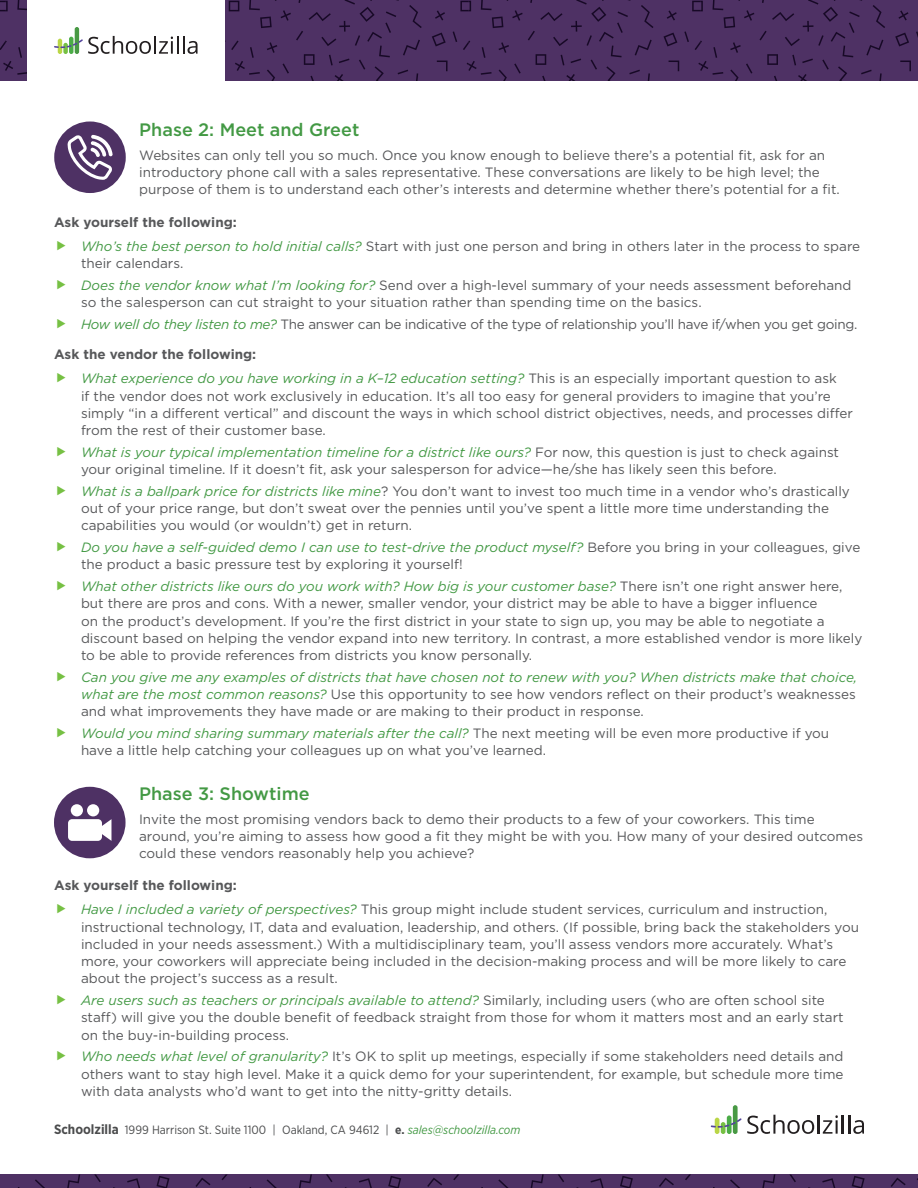
<style>
.page{position:relative;width:918px;height:1188px;background:#fff}
.page>*{position:absolute;margin:0;border:0;box-sizing:border-box;transform-origin:0 0}
.t1{font:500 18px "Gotham";color:#439944}
.t2{font:13.5px/17.2px "Gotham";color:#57585a}
.t3{font:italic 13.5px/24px "Gotham";color:#439944}
.t4{font:12px "Gotham Narrow";color:#4b4c4d}
.s1{font-weight:700}
.s2{font-style:italic;color:#439944}
.s3{font-weight:700;font-style:normal;color:#57585a}
.s4{font-style:normal;color:#57585a}
.s5{font-weight:700;font-size:13.5px}
</style>
<div class="page">
<div style="left:0;top:0;width:918px;height:81px;background:#4e3164"></div>
<div style="left:0;top:1174px;width:918px;height:14px;background:#4e3164"></div>
<svg style="left:0;top:0;width:422px;height:81px"></svg>
<div style="left:733px;top:1105px;width:5px;height:29px;background:#489944;border-radius:2px"></div>
<svg style="left:711px;top:1115px;width:153px;height:19px"></svg>
<div style="left:54px;top:121px;width:72px;height:72px;background:#4e3164;border-radius:50%"></div>
<div style="left:54px;top:787px;width:72px;height:71px;background:#4e3164;border-radius:50%"></div>
<svg style="left:68px;top:819px;width:43px;height:22px"></svg>
<div style="left:71px;top:804px;width:12px;height:12px;background:#fff;border-radius:50%"></div>
<div style="left:87px;top:804px;width:12px;height:12px;background:#fff;border-radius:50%"></div>
<svg style="left:68px;top:135px;width:45px;height:45px"></svg>
<h1 class="t1" style="left:139px;top:118px;width:222px">Phase 2: Meet and Greet</h1>
<p class="t2" style="left:139px;top:146px;width:702px">Websites can only tell you so much. Once you know enough to believe there’s a potential fit, ask for an introductory phone call with a sales representative. These conversations are likely to be high level; the purpose of them is to understand each other’s interests and determine whether there’s potential for a fit.</p>
<p class="t2" style="left:81px;top:210px;width:781px;line-height:24px;text-indent:-27px"><span class="s1">Ask yourself the following:<br></span><span class="s2">Who’s the best person to hold initial calls?</span> Start with just one person and bring in others later in the process to spare</p>
<p class="t2" style="left:81px;top:252px;width:772px;line-height:21.8px">their calendars.<br><span class="s2">Does the vendor know what I’m looking for?</span> Send over a high-level summary of your needs assessment beforehand</p>
<p class="t2" style="left:81px;top:291px;width:778px;line-height:21.8px">so the salesperson can cut straight to your situation rather than spending time on the basics.<br><span class="s2">How well do they listen to me?</span> The answer can be indicative of the type of relationship you’ll have if/when you get going.</p>
<p class="t3" style="left:81px;top:342px;width:757px;text-indent:-27px"><span class="s3">Ask the vendor the following:<br></span>What experience do you have working in a K–12 education setting? <span class="s4">This is an especially important question to ask</span></p>
<p class="t2" style="left:81px;top:387px;width:774px">if the vendor does not work exclusively in education. It’s all too easy for general providers to imagine that you’re simply “in a different vertical” and discount the ways in which school district objectives, needs, and processes differ from the rest of their customer base.</p>
<p class="t2" style="left:81px;top:443px;width:760px"><span class="s2">What is your typical implementation timeline for a district like ours?</span> For now, this question is just to check against your original timeline. If it doesn’t fit, ask your salesperson for advice—he/she has likely seen this before.</p>
<p class="t2" style="left:81px;top:482px;width:770px"><span class="s2">What is a ballpark price for districts like mine</span>? You don’t want to invest too much time in a vendor who’s drastically out of your price range, but don’t sweat over the pennies until you’ve spent a little more time understanding the capabilities you would (or wouldn’t) get in return.</p>
<p class="t2" style="left:81px;top:538px;width:781px"><span class="s2">Do you have a self-guided demo I can use to test-drive the product myself?</span> Before you bring in your colleagues, give the product a basic pressure test by exploring it yourself!</p>
<p class="t2" style="left:81px;top:577px;width:783px"><span class="s2">What other districts like ours do you work with? How big is your customer base?</span> There isn’t one right answer here, but there are pros and cons. With a newer, smaller vendor, your district may be able to have a bigger influence<br>on the product’s development. If you’re the first district in your state to sign up, you may be able to negotiate a discount based on helping the vendor expand into new territory. In contrast, a more established vendor is more likely to be able to provide references from districts you know personally.</p>
<p class="t2" style="left:81px;top:668px;width:778px;text-align:justify"><span class="s2">Can you give me any examples of districts that have chosen not to renew with you? When districts make that choice, what are the most common reasons?</span> Use this opportunity to see how vendors reflect on their product’s weaknesses and what improvements they have made or are making to their product in response.</p>
<p class="t2" style="left:81px;top:724px;width:750px"><span class="s2">Would you mind sharing summary materials after the call?</span> The next meeting will be even more productive if you have a little help catching your colleagues up on what you’ve learned.</p>
<h1 class="t1" style="left:139px;top:782px;width:172px">Phase 3: Showtime</h1>
<p class="t2" style="left:139px;top:810px;width:726px">Invite the most promising vendors back to demo their products to a few of your coworkers. This time around, you’re aiming to assess how good a fit they might be with you. How many of your desired outcomes could these vendors reasonably help you achieve?</p>
<p class="t2" style="left:81px;top:873px;width:748px;line-height:24px;text-indent:-27px"><span class="s1">Ask yourself the following:<br></span><span class="s2">Have I included a variety of perspectives?</span> This group might include student services, curriculum and instruction,</p>
<p class="t2" style="left:81px;top:918px;width:780px">instructional technology, IT, data and evaluation, leadership, and others. (If possible, bring back the stakeholders you included in your needs assessment.) With a multidisciplinary team, you’ll assess vendors more accurately. What’s more, your coworkers will appreciate being included in the decision-making process and will be more likely to care about the project’s success as a result.</p>
<p class="t2" style="left:81px;top:991px;width:764px"><span class="s2">Are users such as teachers or principals available to attend?</span> Similarly, including users (who are often school site staff) will give you the double benefit of feedback straight from those for whom it matters most and an early start on the buy-in-building process.</p>
<p class="t2" style="left:81px;top:1048px;width:764px;text-align:justify"><span class="s2">Who needs what level of granularity?</span> It’s OK to split up meetings, especially if some stakeholders need details and others want to stay high level. Make it a quick demo for your superintendent, for example, but schedule more time with data analysts who’d want to get into the nitty-gritty details.</p>
<p class="t4" style="left:54px;top:1122px;width:468px"><span class="s5">Schoolzilla</span> 1999 Harrison St. Suite 1100 | Oakland, CA 94612 | <span class="s1">e.</span> <span class="s2">sales@schoolzilla.com</span></p>
</div>
